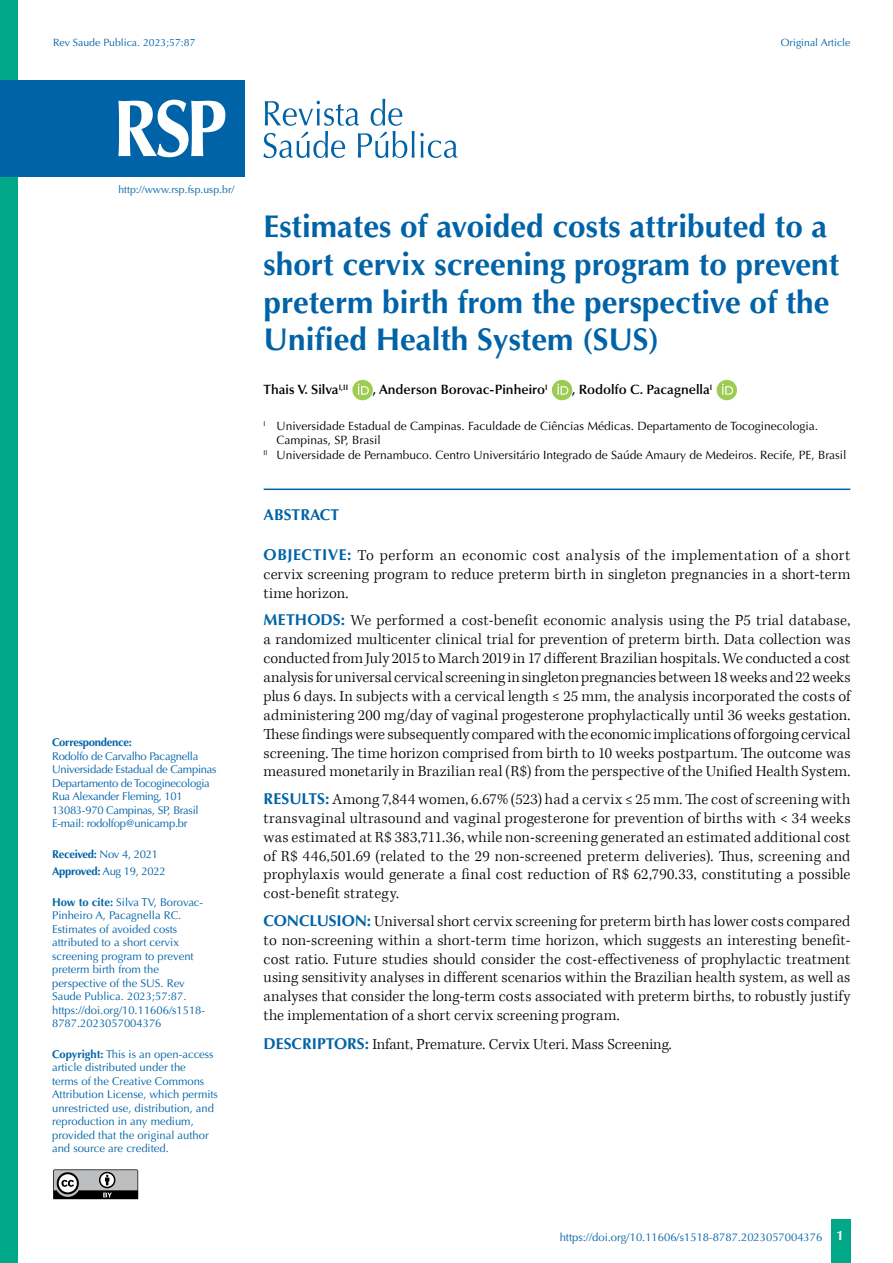
<style>
.page{position:relative;width:893px;height:1263px;background:#fff}
.page>*{position:absolute;margin:0;border:0;box-sizing:border-box;transform-origin:0 0}
.t1{font:700 31.5px/37.8px "Optima LT Std";color:#0063a7}
.t2{font:300 15.75px/18.9px "Kepler Std";letter-spacing:.005em;color:#000;text-align:justify}
.t3{font:700 15.75px "Optima LT Std";color:#0063a7}
.t4{font:600 13.5px "Optima LT Std";color:#000}
.t5{font:12px "Optima LT Std";color:#000}
.t6{font:11.25px/13.5px "Optima LT Std";color:#0063a7}
.t7{font:11.25px/13.5px "Optima LT Std";letter-spacing:-.025em;color:#0063a7}
.t8{font:11.25px "Optima LT";color:#0063a7}
.t9{font:700 11.25px "Optima LT Std";letter-spacing:-.025em;color:#0063a7}
.t10{font:10.5px "Optima LT Std";color:#0063a7}
.s1{font-weight:700}
.s2{font-family:"Optima LT Std";font-weight:700;color:#0063a7}
.s3{font-family:"Optima LT Std";font-weight:700;font-size:13.5px;color:#fff}
</style>
<div class="page">
<div style="left:831px;top:1220px;width:20px;height:43px;background:#00a788"></div>
<svg style="left:53px;top:1169px;width:85px;height:30px;background:#7e7f80"></svg>
<div style="left:0;top:0;width:18px;height:1263px;background:#00a788"></div>
<hr style="left:264px;top:488px;width:586px;height:2px;background:#0063a7">
<div style="left:352px;top:380px;width:21px;height:20px;background:#9ccc51;border-radius:50%"></div>
<svg style="left:358px;top:384px;width:11px;height:11px"></svg>
<div style="left:552px;top:380px;width:20px;height:20px;background:#9ccc51;border-radius:50%"></div>
<svg style="left:557px;top:384px;width:11px;height:11px"></svg>
<div style="left:717px;top:380px;width:20px;height:20px;background:#9ccc51;border-radius:50%"></div>
<svg style="left:722px;top:384px;width:11px;height:11px"></svg>
<svg style="left:263px;top:99px;width:195px;height:59px"></svg>
<div style="left:0;top:80px;width:244px;height:96px;background:#0063a7"></div>
<svg style="left:118px;top:100px;width:107px;height:57px"></svg>
<p class="t10" style="left:53px;top:36px;width:144px">Rev Saude Publica. 2023;57:87</p>
<p class="t10" style="left:781px;top:36px;width:71px">Original Article</p>
<p class="t10" style="left:118px;top:183px;width:117px">http://www.rsp.fsp.usp.br/</p>
<p class="t9" style="left:52px;top:736px;width:81px">Correspondence:</p>
<p class="t7" style="left:52px;top:749px;width:166px">Rodolfo de Carvalho Pacagnella<br>Universidade Estadual de Campinas<br>Departamento de Tocoginecologia<br>Rua Alexander Fleming, 101<br>13083-970 Campinas, SP, Brasil<br>E-mail: rodolfop@unicamp.br</p>
<p class="t7" style="left:52px;top:845px;width:115px;line-height:17.7px"><span class="s1">Received:</span> Nov 4, 2021<br><span class="s1">Approved:</span> Aug 19, 2022</p>
<p class="t6" style="left:52px;top:895px;width:155px"><span class="s1">How to cite:</span> Silva TV, Borovac-<br>Pinheiro A, Pacagnella RC.<br>Estimates of avoided costs attributed to a short cervix screening program to prevent preterm birth from the perspective of the SUS. Rev<br>Saude Publica. 2023;57:87. https://doi.org/10.11606/s1518-<br>8787.2023057004376</p>
<p class="t6" style="left:52px;top:1047px;width:167px"><span class="s1">Copyright:</span> This is an open-access article distributed under the<br>terms of the Creative Commons<br>Attribution License, which permits unrestricted use, distribution, and reproduction in any medium, provided that the original author and source are credited.</p>
<h1 class="t1" style="left:264px;top:208px;width:577px">Estimates of avoided costs attributed to a short cervix screening program to prevent preterm birth from the perspective of the Unified Health System (SUS)</h1>
<p class="t4" style="left:264px;top:382px;width:86px">Thais V. Silva<sup>I,II</sup></p>
<p class="t4" style="left:373px;top:382px;width:176px">, Anderson Borovac-Pinheiro<sup>I</sup></p>
<p class="t4" style="left:572px;top:382px;width:142px">, Rodolfo C. Pacagnella<sup>I</sup></p>
<p class="t5" style="left:264px;top:419px;width:556px"><sup>I</sup> Universidade Estadual de Campinas. Faculdade de Ciências Médicas. Departamento de Tocoginecologia.</p>
<p class="t5" style="left:276px;top:433px;width:106px">Campinas, SP, Brasil</p>
<p class="t5" style="left:264px;top:448px;width:584px"><sup>II</sup> Universidade de Pernambuco. Centro Universitário Integrado de Saúde Amaury de Medeiros. Recife, PE, Brasil</p>
<p class="t3" style="left:264px;top:505px;width:77px">ABSTRACT</p>
<p class="t2" style="left:264px;top:546px;width:588px"><span class="s2">OBJECTIVE:</span> To perform an economic cost analysis of the implementation of a short cervix screening program to reduce preterm birth in singleton pregnancies in a short-term time horizon.</p>
<p class="t2" style="left:264px;top:611px;width:588px"><span class="s2">METHODS:</span> We performed a cost-benefit economic analysis using the P5 trial database, a randomized multicenter clinical trial for prevention of preterm birth. Data collection was conducted from July 2015 to March 2019 in 17 different Brazilian hospitals. We conducted a cost analysis for universal cervical screening in singleton pregnancies between 18 weeks and 22 weeks plus 6 days. In subjects with a cervical length ≤ 25 mm, the analysis incorporated the costs of administering 200 mg/day of vaginal progesterone prophylactically until 36 weeks gestation.<br>These findings were subsequently compared with the economic implications of forgoing cervical screening. The time horizon comprised from birth to 10 weeks postpartum. The outcome was measured monetarily in Brazilian real (R$) from the perspective of the Unified Health System.</p>
<p class="t2" style="left:264px;top:790px;width:588px"><span class="s2">RESULTS:</span> Among 7,844 women, 6.67% (523) had a cervix ≤ 25 mm. The cost of screening with transvaginal ultrasound and vaginal progesterone for prevention of births with &lt; 34 weeks was estimated at R$ 383,711.36, while non-screening generated an estimated additional cost of R$ 446,501.69 (related to the 29 non-screened preterm deliveries). Thus, screening and prophylaxis would generate a final cost reduction of R$ 62,790.33, constituting a possible cost-benefit strategy.</p>
<p class="t2" style="left:264px;top:912px;width:588px"><span class="s2">CONCLUSION:</span> Universal short cervix screening for preterm birth has lower costs compared to non-screening within a short-term time horizon, which suggests an interesting benefit&shy;cost ratio. Future studies should consider the cost-effectiveness of prophylactic treatment using sensitivity analyses in different scenarios within the Brazilian health system, as well as analyses that consider the long-term costs associated with preterm births, to robustly justify the implementation of a short cervix screening program.</p>
<p class="t2" style="left:264px;top:1035px;width:410px"><span class="s2">DESCRIPTORS:</span> Infant, Premature. Cervix Uteri. Mass Screening.</p>
<p class="t8" style="left:560px;top:1230px;width:286px">https://doi.org/10.11606/s1518-8787.2023057004376 <span class="s3">1</span></p>
</div>
